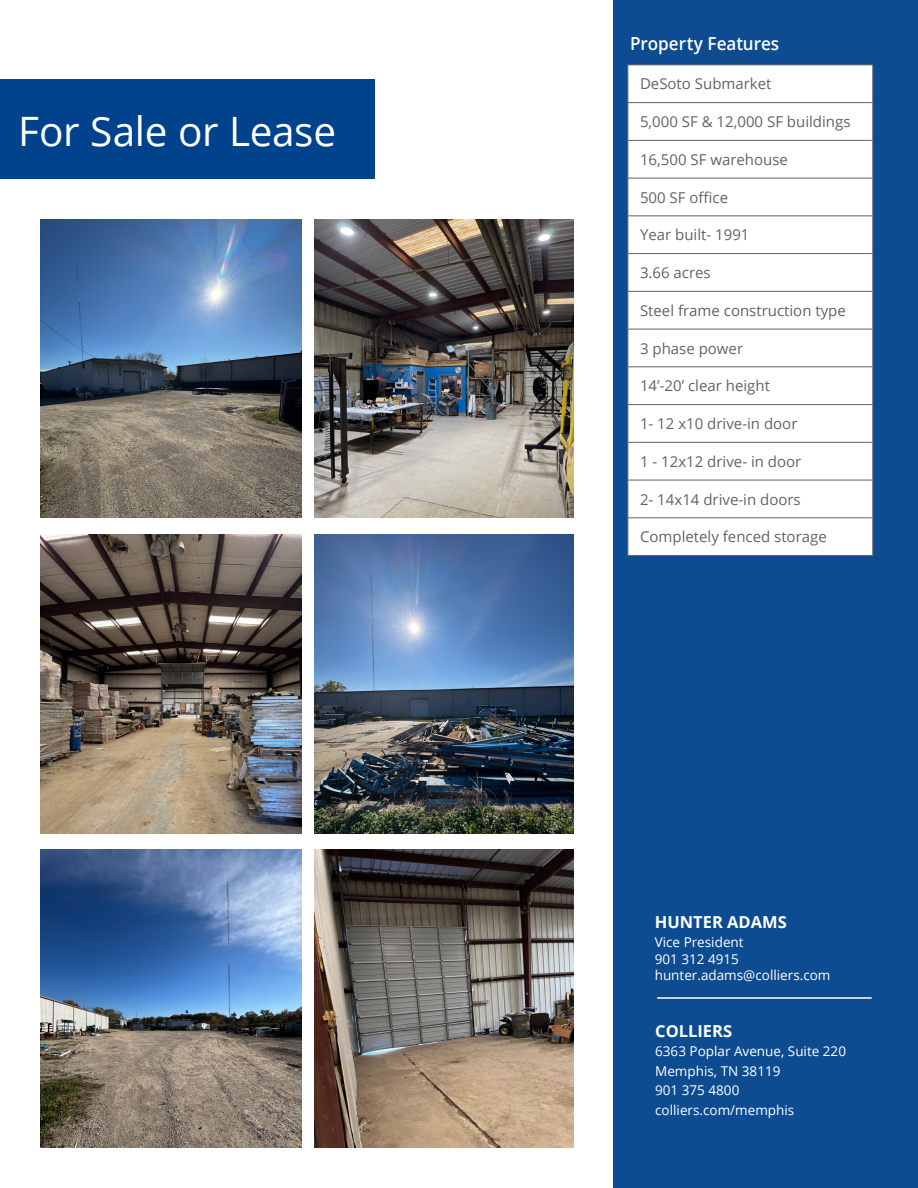
<style>
.page{position:relative;width:918px;height:1188px;background:#fff}
.page>*{position:absolute;margin:0;border:0;box-sizing:border-box;transform-origin:0 0}
.t1{font:40.5px "Open Sans";letter-spacing:-.01em;color:#fff}
.t2{font:600 18px "Open Sans";letter-spacing:-.005em;color:#fff;scale:.95 1}
.t3{font:700 16.5px "Open Sans";color:#fff}
.t4{font:15px "Open Sans";color:#5f636a}
.t5{font:13.5px/19.5px "Open Sans";color:#fff}
</style>
<div class="page">
<div style="left:0;top:80px;width:375px;height:99px;background:#00438c"></div>
<div style="left:613px;top:0;width:305px;height:1188px;background:#0d4c91"></div>
<hr style="left:657px;top:997px;width:215px;height:2px;background:#fff">
<div style="left:628px;top:65px;width:244px;height:490px;background:#fff"></div>
<hr style="left:627px;top:64px;width:246px;height:1px;background:#5f636a">
<hr style="left:627px;top:65px;width:1px;height:37px;background:#5f636a">
<hr style="left:872px;top:65px;width:1px;height:37px;background:#5f636a">
<hr style="left:627px;top:102px;width:246px;height:1px;background:#5f636a">
<hr style="left:627px;top:103px;width:1px;height:37px;background:#5f636a">
<hr style="left:872px;top:103px;width:1px;height:37px;background:#5f636a">
<hr style="left:627px;top:140px;width:246px;height:1px;background:#5f636a">
<hr style="left:627px;top:141px;width:1px;height:37px;background:#5f636a">
<hr style="left:872px;top:141px;width:1px;height:37px;background:#5f636a">
<hr style="left:627px;top:178px;width:246px;height:1px;background:#5f636a">
<hr style="left:627px;top:178px;width:1px;height:37px;background:#5f636a">
<hr style="left:872px;top:178px;width:1px;height:37px;background:#5f636a">
<hr style="left:627px;top:215px;width:246px;height:1px;background:#5f636a">
<hr style="left:627px;top:216px;width:1px;height:37px;background:#5f636a">
<hr style="left:872px;top:216px;width:1px;height:37px;background:#5f636a">
<hr style="left:627px;top:253px;width:246px;height:1px;background:#5f636a">
<hr style="left:627px;top:254px;width:1px;height:37px;background:#5f636a">
<hr style="left:872px;top:254px;width:1px;height:37px;background:#5f636a">
<hr style="left:627px;top:291px;width:246px;height:1px;background:#5f636a">
<hr style="left:627px;top:292px;width:1px;height:37px;background:#5f636a">
<hr style="left:872px;top:292px;width:1px;height:37px;background:#5f636a">
<hr style="left:627px;top:329px;width:246px;height:1px;background:#5f636a">
<hr style="left:627px;top:329px;width:1px;height:37px;background:#5f636a">
<hr style="left:872px;top:329px;width:1px;height:37px;background:#5f636a">
<hr style="left:627px;top:366px;width:246px;height:1px;background:#5f636a">
<hr style="left:627px;top:367px;width:1px;height:37px;background:#5f636a">
<hr style="left:872px;top:367px;width:1px;height:37px;background:#5f636a">
<hr style="left:627px;top:404px;width:246px;height:1px;background:#5f636a">
<hr style="left:627px;top:405px;width:1px;height:37px;background:#5f636a">
<hr style="left:872px;top:405px;width:1px;height:37px;background:#5f636a">
<hr style="left:627px;top:442px;width:246px;height:1px;background:#5f636a">
<hr style="left:627px;top:443px;width:1px;height:37px;background:#5f636a">
<hr style="left:872px;top:443px;width:1px;height:37px;background:#5f636a">
<hr style="left:627px;top:480px;width:246px;height:1px;background:#5f636a">
<hr style="left:627px;top:480px;width:1px;height:37px;background:#5f636a">
<hr style="left:872px;top:480px;width:1px;height:37px;background:#5f636a">
<hr style="left:627px;top:517px;width:246px;height:1px;background:#5f636a">
<hr style="left:627px;top:518px;width:1px;height:37px;background:#5f636a">
<hr style="left:872px;top:518px;width:1px;height:37px;background:#5f636a">
<hr style="left:627px;top:555px;width:246px;height:1px;background:#5f636a">
<img style="left:41px;top:849px;width:260px;height:299px">
<img style="left:315px;top:849px;width:258px;height:299px">
<img style="left:41px;top:535px;width:260px;height:298px">
<img style="left:315px;top:535px;width:258px;height:298px">
<img style="left:41px;top:219px;width:260px;height:299px">
<img style="left:315px;top:219px;width:259px;height:299px">
<h1 class="t1" style="left:18px;top:104px;width:320px">For Sale or Lease</h1>
<p class="t2" style="left:630px;top:32px;width:158px">Property Features</p>
<p class="t4" style="left:640px;top:74px;width:133px">DeSoto Submarket</p>
<p class="t4" style="left:640px;top:112px;width:212px">5,000 SF &amp; 12,000 SF buildings</p>
<p class="t4" style="left:640px;top:149px;width:149px">16,500 SF warehouse</p>
<p class="t4" style="left:640px;top:187px;width:90px">500 SF office</p>
<p class="t4" style="left:640px;top:225px;width:111px">Year built- 1991</p>
<p class="t4" style="left:640px;top:262px;width:72px">3.66 acres</p>
<p class="t4" style="left:640px;top:300px;width:207px">Steel frame construction type</p>
<p class="t4" style="left:640px;top:338px;width:105px">3 phase power</p>
<p class="t4" style="left:640px;top:376px;width:132px">14’-20’ clear height</p>
<p class="t4" style="left:640px;top:413px;width:159px">1- 12 x10 drive-in door</p>
<p class="t4" style="left:640px;top:451px;width:163px">1 - 12x12 drive- in door</p>
<p class="t4" style="left:640px;top:489px;width:162px">2- 14x14 drive-in doors</p>
<p class="t4" style="left:640px;top:527px;width:188px">Completely fenced storage</p>
<p class="t3" style="left:655px;top:910px;width:134px">HUNTER ADAMS</p>
<p class="t5" style="left:655px;top:934px;width:177px;line-height:16.5px">Vice President<br>901 312 4915 hunter.adams@colliers.com</p>
<p class="t3" style="left:655px;top:1019px;width:78px">COLLIERS</p>
<p class="t5" style="left:655px;top:1041px;width:192px">6363 Poplar Avenue, Suite 220<br>Memphis, TN 38119<br>901 375 4800 colliers.com/memphis</p>
</div>
